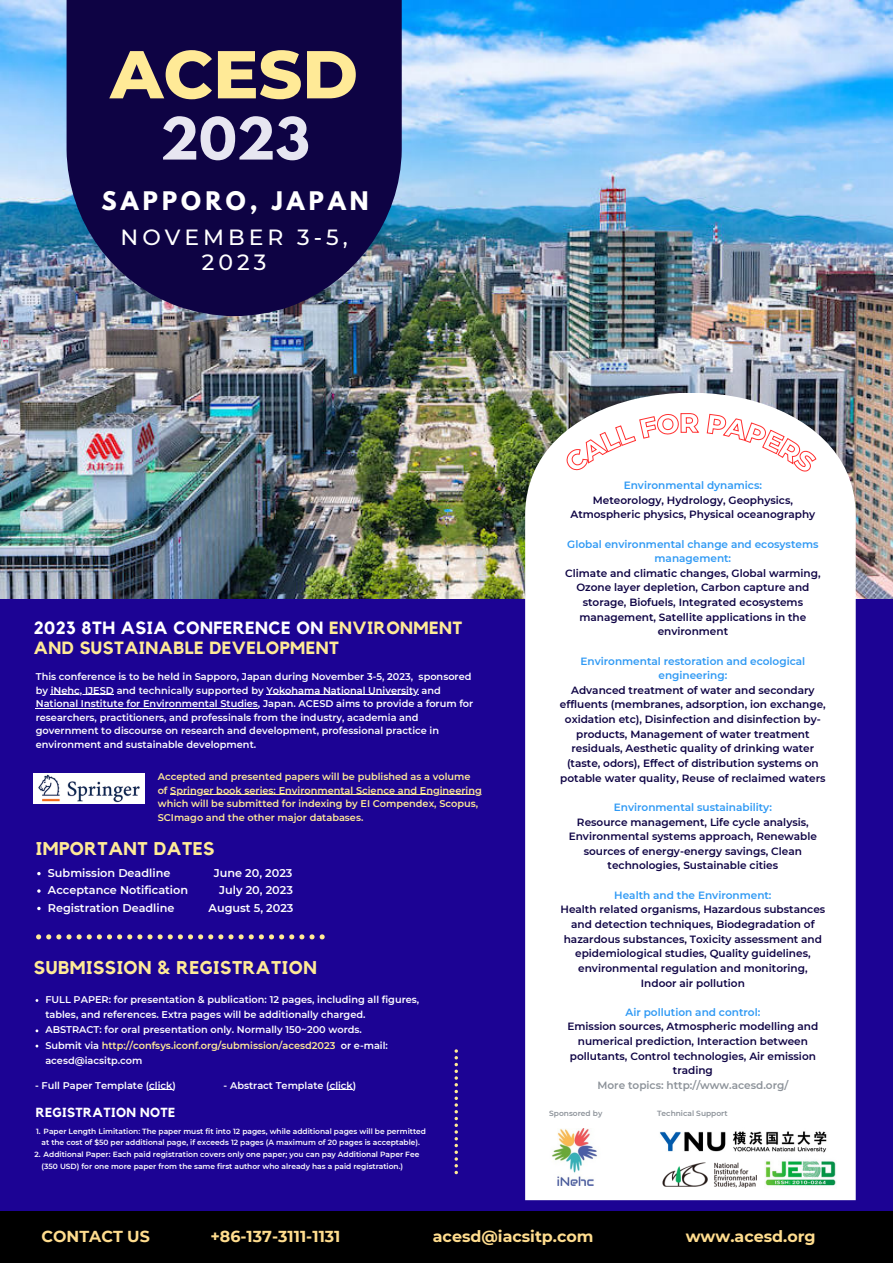
<style>
.page{position:relative;width:893px;height:1263px;background:#1c0394}
.page>*{position:absolute;margin:0;border:0;box-sizing:border-box;transform-origin:0 0}
.t1{font:800 67.5px "Montserrat";color:#ffea97}
.t2{font:700 51.6px "League Spartan";color:#e7e6f1}
.t3{font:700 22.73px "League Spartan";letter-spacing:.18em;color:#fff}
.t4{font:500 21.98px/24.8px "Montserrat";letter-spacing:.18em;color:#fff;text-align:center}
.t5{font:700 18.38px "Kollektif";letter-spacing:.025em;color:#ffea97}
.t6{font:700 17.62px/20.2px "Kollektif";letter-spacing:.025em;color:#ffea97}
.t7{font:700 15.9px "Montserrat";color:#ffdd8e}
.t8{font:700 13.12px "Kollektif";letter-spacing:.025em;color:#fff}
.t9{font:600 11.25px "Montserrat";color:#fff}
.t10{font:600 10.5px/14.6px "Montserrat";color:#0e0344;text-align:center}
.t11{font:600 10.5px/14.6px "Montserrat";color:#2f99f4;text-align:center}
.t12{font:600 10.5px "Montserrat";color:#8c9299}
.t13{font:600 9.75px/13.5px "Montserrat";color:#fff}
.t14{font:600 9.75px/13.5px "Montserrat";color:#ffea97}
.t15{font:600 7.5px/11.9px "Montserrat";color:#fff;text-align:center}
.t16{font:600 7.5px "Montserrat";color:#8c9299}
.s1{color:#fff}
</style>
<div class="page">
<img style="left:0;top:0;width:893px;height:599px">
<svg style="left:67px;top:0;width:335px;height:316px;fill:#0e0344"></svg>
<div style="left:525px;top:393px;width:330px;height:807px;background:#fff"></div>
<svg style="left:36px;top:934px;width:289px;height:5px"></svg>
<div style="left:0;top:1211px;width:893px;height:52px;background:#000"></div>
<svg style="left:454px;top:1049px;width:4px;height:125px"></svg>
<img style="left:544px;top:1129px;width:60px;height:56px">
<img style="left:657px;top:1125px;width:172px;height:33px">
<img style="left:663px;top:1162px;width:93px;height:25px">
<img style="left:764px;top:1157px;width:72px;height:32px">
<img style="left:34px;top:773px;width:111px;height:31px">
<hr style="left:51px;top:694px;width:63px;height:1px;background:#fff">
<hr style="left:266px;top:694px;width:153px;height:1px;background:#fff">
<hr style="left:36px;top:708px;width:222px;height:1px;background:#fff">
<svg style="left:562px;top:412px;width:138px;height:63px"></svg>
<svg style="left:706px;top:413px;width:113px;height:62px"></svg>
<svg style="left:37px;top:872px;width:4px;height:3px"></svg>
<svg style="left:37px;top:889px;width:4px;height:4px"></svg>
<svg style="left:37px;top:907px;width:4px;height:3px"></svg>
<svg style="left:149px;top:1089px;width:23px;height:1px"></svg>
<svg style="left:330px;top:1089px;width:23px;height:1px"></svg>
<hr style="left:170px;top:794px;width:312px;height:1px;background:#ffea97">
<p class="t1" style="left:110px;top:33px;width:249px">ACESD</p>
<p class="t2" style="left:160px;top:113px;width:151px">2023</p>
<p class="t3" style="left:102px;top:190px;width:269px">SAPPORO, JAPAN</p>
<p class="t4" style="left:121px;top:225px;width:229px">NOVEMBER 3-5,<br>2023</p>
<p class="t6" style="left:34px;top:618px;width:430px"><span class="s1">2023 8TH ASIA CONFERENCE ON</span> ENVIRONMENT<br>AND SUSTAINABLE DEVELOPMENT</p>
<p class="t13" style="left:36px;top:670px;width:439px">This conference is to be held in Sapporo, Japan during November 3-5, 2023, sponsored by iNehc, IJESD and technically supported by Yokohama National University and National Institute for Environmental Studies, Japan. ACESD aims to provide a forum for researchers, practitioners, and professinals from the industry, academia and government to discourse on research and development, professional practice in environment and sustainable development.</p>
<p class="t14" style="left:158px;top:770px;width:325px">Accepted and presented papers will be published as a volume of Springer book series: Environmental Science and Engineering which will be submitted for indexing by EI Compendex, Scopus, SCImago and the other major databases.</p>
<p class="t5" style="left:36px;top:840px;width:180px">IMPORTANT DATES</p>
<p class="t9" style="left:48px;top:866px;width:124px">Submission Deadline</p>
<p class="t9" style="left:214px;top:866px;width:80px">June 20, 2023</p>
<p class="t9" style="left:48px;top:883px;width:142px">Acceptance Notification</p>
<p class="t9" style="left:219px;top:883px;width:75px">July 20, 2023</p>
<p class="t9" style="left:48px;top:901px;width:128px">Registration Deadline</p>
<p class="t9" style="left:209px;top:901px;width:86px">August 5, 2023</p>
<p class="t5" style="left:34px;top:959px;width:284px">SUBMISSION &amp; REGISTRATION</p>
<p class="t13" style="left:45px;top:992px;width:375px;line-height:15.2px">FULL PAPER: for presentation &amp; publication: 12 pages, including all figures, tables, and references. Extra pages will be additionally charged.</p>
<p class="t13" style="left:45px;top:1023px;width:318px">ABSTRACT: for oral presentation only. Normally 150~200 words.</p>
<p class="t14" style="left:45px;top:1037px;width:344px;line-height:15.2px"><span class="s1">Submit via</span> http://confsys.iconf.org/submission/acesd2023 <span class="s1">or e-mail: acesd@iacsitp.com</span></p>
<p class="t13" style="left:35px;top:1078px;width:142px">- Full Paper Template (click)</p>
<p class="t13" style="left:224px;top:1078px;width:134px">- Abstract Template (click)</p>
<p class="t8" style="left:36px;top:1106px;width:141px">REGISTRATION NOTE</p>
<p class="t15" style="left:36px;top:1125px;width:391px">1. Paper Length Limitation: The paper must fit into 12 pages, while additional pages will be permitted at the cost of $50 per additional page, if exceeds 12 pages (A maximum of 20 pages is acceptable).</p>
<p class="t15" style="left:42px;top:1148px;width:379px;text-align:left;text-indent:-7px">2. Additional Paper: Each paid registration covers only one paper; you can pay Additional Paper Fee (350 USD) for one more paper from the same first author who already has a paid registration.)</p>
<p class="t11" style="left:624px;top:478px;width:140px">Environmental dynamics:</p>
<p class="t10" style="left:570px;top:492px;width:246px">Meteorology, Hydrology, Geophysics,<br>Atmospheric physics, Physical oceanography</p>
<p class="t11" style="left:567px;top:536px;width:253px">Global environmental change and ecosystems management:</p>
<p class="t10" style="left:565px;top:566px;width:257px">Climate and climatic changes, Global warming, Ozone layer depletion, Carbon capture and storage, Biofuels, Integrated ecosystems management, Satellite applications in the environment</p>
<p class="t11" style="left:580px;top:653px;width:226px">Environmental restoration and ecological engineering:</p>
<p class="t10" style="left:560px;top:683px;width:267px">Advanced treatment of water and secondary effluents (membranes, adsorption, ion exchange, oxidation etc), Disinfection and disinfection by&shy;products, Management of water treatment residuals, Aesthetic quality of drinking water (taste, odors), Effect of distribution systems on potable water quality, Reuse of reclaimed waters</p>
<p class="t11" style="left:614px;top:800px;width:160px">Environmental sustainability:</p>
<p class="t10" style="left:569px;top:814px;width:250px">Resource management, Life cycle analysis, Environmental systems approach, Renewable sources of energy-energy savings, Clean technologies, Sustainable cities</p>
<p class="t11" style="left:614px;top:888px;width:159px">Health and the Environment:</p>
<p class="t10" style="left:560px;top:902px;width:266px">Health related organisms, Hazardous substances and detection techniques, Biodegradation of hazardous substances, Toxicity assessment and epidemiological studies, Quality guidelines, environmental regulation and monitoring, Indoor air pollution</p>
<p class="t11" style="left:625px;top:1005px;width:136px">Air pollution and control:</p>
<p class="t10" style="left:567px;top:1019px;width:252px">Emission sources, Atmospheric modelling and numerical prediction, Interaction between pollutants, Control technologies, Air emission trading</p>
<p class="t12" style="left:597px;top:1079px;width:192px">More topics: http://www.acesd.org/</p>
<p class="t16" style="left:549px;top:1108px;width:55px">Sponsored by</p>
<p class="t16" style="left:657px;top:1108px;width:72px">Technical Support</p>
<p class="t7" style="left:42px;top:1226px;width:110px">CONTACT US</p>
<p class="t7" style="left:210px;top:1226px;width:132px">+86-137-3111-1131</p>
<p class="t7" style="left:433px;top:1226px;width:162px">acesd@iacsitp.com</p>
<p class="t7" style="left:686px;top:1226px;width:131px">www.acesd.org</p>
</div>
